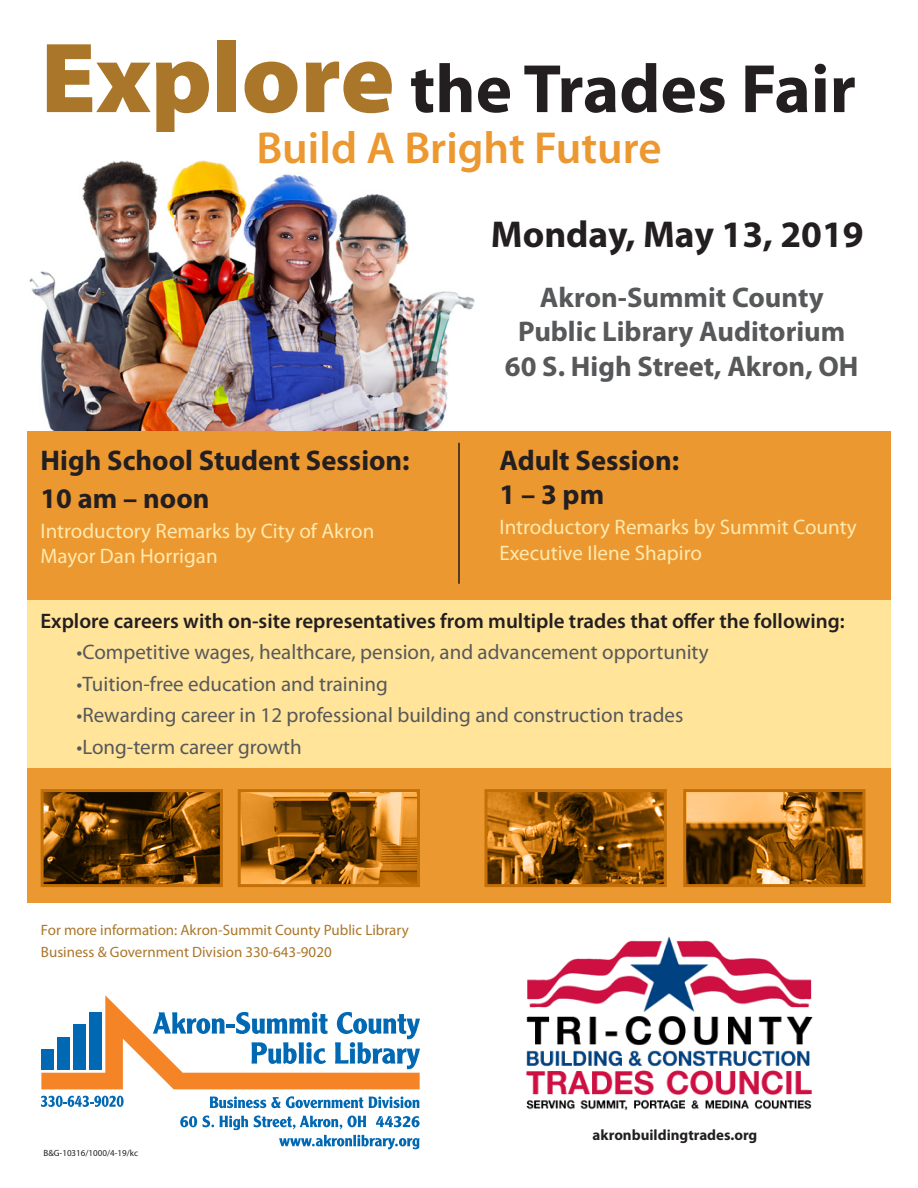
<style>
.page{position:relative;width:918px;height:1188px;background:#fff}
.page>*{position:absolute;margin:0;border:0;box-sizing:border-box;transform-origin:0 0}
.t1{font:700 69px "Myriad Pro";color:#231f20}
.t2{font:600 45px "Myriad Pro";color:#ec9830}
.t3{font:700 37.5px "Myriad Pro";color:#231f20}
.t4{font:700 28.5px "Myriad Pro";color:#57585a}
.t5{font:700 28.5px "Myriad Pro";color:#231f20}
.t6{font:21px "Myriad Pro";color:#57585a}
.t7{font:21px/25.2px "Myriad Pro";color:#ffe9ae}
.t8{font:600 21px "Myriad Pro";color:#231f20}
.t9{font:15px "Myriad Pro";color:#aa772a}
.t10{font:700 15px "Myriad Pro";color:#231f20}
.t11{font:9px "Myriad Pro";color:#231f20}
.s1{font-weight:900;font-size:100.5px;color:#aa772a}
</style>
<div class="page">
<img style="left:29px;top:160px;width:446px;height:271px">
<div style="left:27px;top:500px;width:864px;height:289px;background:#ffe49a"></div>
<div style="left:27px;top:768px;width:864px;height:135px;background:#ec9830"></div>
<div style="left:27px;top:431px;width:864px;height:169px;background:#ec9830"></div>
<img style="left:526px;top:937px;width:287px;height:173px">
<img style="left:45px;top:793px;width:174px;height:90px">
<div style="left:41px;top:789px;width:182px;height:98px;border:3px solid #aa772a"></div>
<img style="left:242px;top:793px;width:174px;height:90px">
<div style="left:238px;top:789px;width:182px;height:98px;border:3px solid #aa772a"></div>
<img style="left:687px;top:793px;width:175px;height:90px">
<div style="left:683px;top:789px;width:183px;height:98px;border:3px solid #aa772a"></div>
<img style="left:488px;top:793px;width:175px;height:90px">
<div style="left:484px;top:789px;width:183px;height:98px;border:3px solid #aa772a"></div>
<svg style="left:210px;top:1096px;width:153px;height:12px"></svg>
<svg style="left:369px;top:1096px;width:50px;height:12px"></svg>
<svg style="left:180px;top:1116px;width:17px;height:11px"></svg>
<svg style="left:203px;top:1116px;width:11px;height:11px"></svg>
<svg style="left:220px;top:1116px;width:28px;height:14px"></svg>
<svg style="left:254px;top:1116px;width:112px;height:13px"></svg>
<svg style="left:376px;top:1116px;width:44px;height:11px"></svg>
<svg style="left:279px;top:1135px;width:141px;height:14px"></svg>
<svg style="left:41px;top:1096px;width:83px;height:11px"></svg>
<svg style="left:41px;top:995px;width:379px;height:94px"></svg>
<hr style="left:458px;top:443px;width:2px;height:141px;background:#231f20">
<p class="t1" style="left:41px;top:44px;width:817px"><span class="s1">Explore</span> the Trades Fair</p>
<p class="t2" style="left:256px;top:120px;width:407px">Build A Bright Future</p>
<p class="t5" style="left:40px;top:442px;width:371px">High School Student Session:</p>
<p class="t5" style="left:40px;top:479px;width:171px">10 am – noon</p>
<p class="t7" style="left:40px;top:518px;width:335px">Introductory Remarks by City of Akron<br>Mayor Dan Horrigan</p>
<p class="t3" style="left:491px;top:210px;width:374px">Monday, May 13, 2019</p>
<p class="t4" style="left:540px;top:279px;width:285px">Akron-Summit County</p>
<p class="t4" style="left:518px;top:313px;width:329px">Public Library Auditorium</p>
<p class="t4" style="left:505px;top:347px;width:355px">60 S. High Street, Akron, OH</p>
<p class="t5" style="left:500px;top:442px;width:181px">Adult Session:</p>
<p class="t5" style="left:500px;top:476px;width:106px">1 – 3 pm</p>
<p class="t7" style="left:500px;top:514px;width:359px">Introductory Remarks by Summit County<br>Executive Ilene Shapiro</p>
<p class="t8" style="left:40px;top:607px;width:806px">Explore careers with on-site representatives from multiple trades that offer the following:</p>
<p class="t6" style="left:76px;top:639px;width:634px">•Competitive wages, healthcare, pension, and advancement opportunity</p>
<p class="t6" style="left:76px;top:671px;width:313px">•Tuition-free education and training</p>
<p class="t6" style="left:76px;top:702px;width:608px">•Rewarding career in 12 professional building and construction trades</p>
<p class="t6" style="left:76px;top:734px;width:227px">•Long-term career growth</p>
<p class="t9" style="left:41px;top:921px;width:369px">For more information: Akron-Summit County Public Library</p>
<p class="t9" style="left:41px;top:943px;width:292px">Business &amp; Government Division 330-643-9020</p>
<p class="t11" style="left:44px;top:1147px;width:96px">B&amp;G-10316/1000/4-19/kc</p>
<p class="t10" style="left:593px;top:1125px;width:166px">akronbuildingtrades.org</p>
</div>
